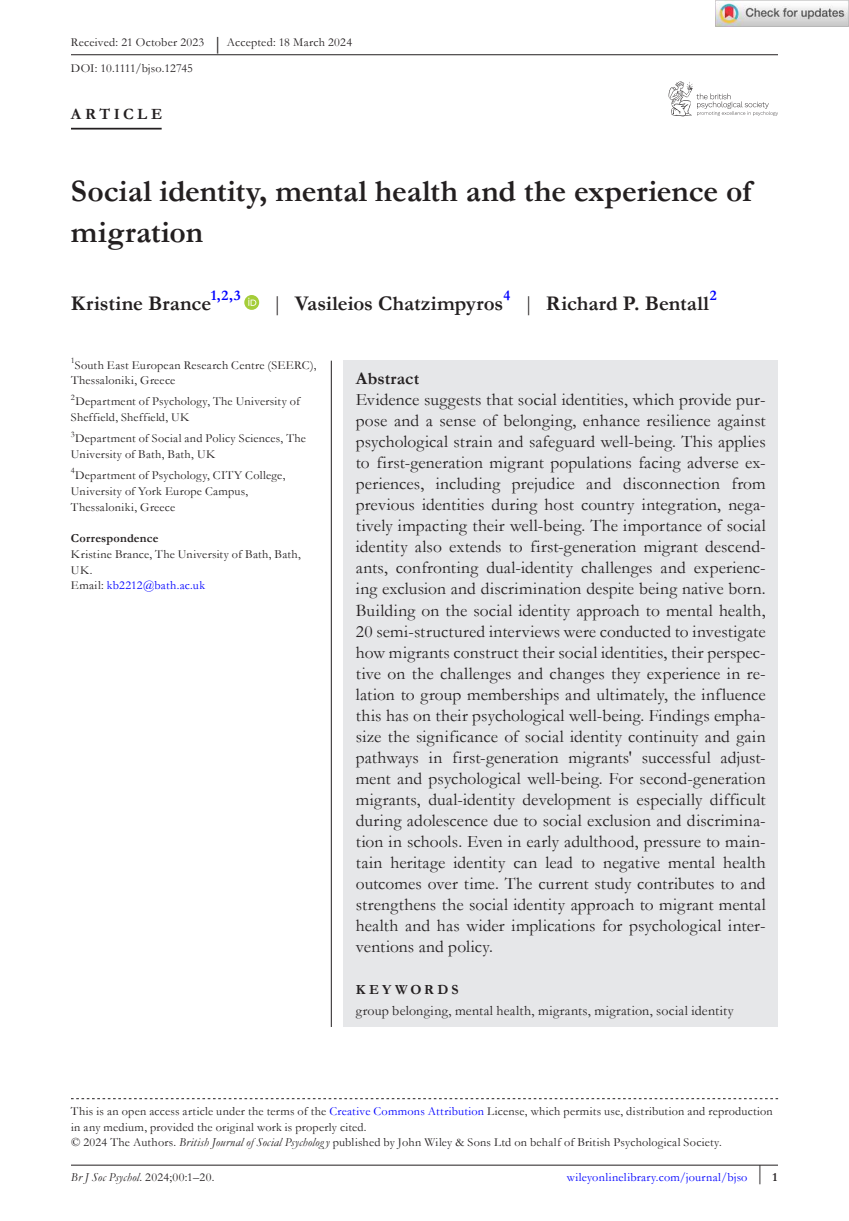
<style>
.page{position:relative;width:849px;height:1221px;background:#fff}
.page>*{position:absolute;margin:0;border:0;box-sizing:border-box;transform-origin:0 0}
.t1{font:700 31.5px/40.2px "Garamond";letter-spacing:-.005em;color:#231f20}
.t2{font:700 21px "Garamond";color:#231f20}
.t3{font:17.5px/21px "Garamond";letter-spacing:.005em;color:#231f20;text-align:justify}
.t4{font:700 17.5px "Garamond";letter-spacing:.01em;color:#231f20}
.t5{font:700 15.75px "Garamond";letter-spacing:.22em;color:#231f20}
.t6{font:700 14.7px "Garamond";color:#00f}
.t7{font:14px "Garamond";letter-spacing:.015em;color:#231f20}
.t8{font:700 14px "Garamond";letter-spacing:.23em;color:#231f20}
.t9{font:12.25px/15.8px "Garamond";letter-spacing:.02em;color:#231f20}
.t10{font:12.25px "Garamond";letter-spacing:.02em;color:#00f}
.t11{font:700 12.25px "Garamond";letter-spacing:.02em;color:#231f20}
.s1{font-size:18.38px}
.s2{font-weight:400}
.s3{color:#00f}
.s4{font-style:italic}
.s5{font-weight:700;color:#231f20}
</style>
<div class="page">
<hr style="left:71px;top:1164px;width:706px;height:1px;background:#231f20">
<svg style="left:668px;top:82px;width:109px;height:34px"></svg>
<hr style="left:71px;top:128px;width:91px;height:1px;background:#231f20">
<svg style="left:244px;top:295px;width:15px;height:15px"></svg>
<svg style="left:248px;top:298px;width:8px;height:8px"></svg>
<hr style="left:71px;top:54px;width:706px;height:1px;background:#231f20">
<svg style="left:71px;top:1098px;width:706px;height:1px"></svg>
<div style="left:343px;top:360px;width:434px;height:666px;background:#e6e7e9"></div>
<hr style="left:331px;top:360px;width:1px;height:666px;background:#231f20">
<img style="left:715px;top:0;width:133px;height:26px">
<p class="t9" style="left:71px;top:31px;width:282px;line-height:25.2px">Received: 21 October 2023 <span class="s1">|</span> Accepted: 18 March 2024<br>DOI: 10.1111/bjso.12745</p>
<p class="t5" style="left:71px;top:109px;width:93px">ARTICLE</p>
<h1 class="t1" style="left:71px;top:175px;width:682px">Social identity, mental health and the experience of migration</h1>
<p class="t2" style="left:71px;top:296px;width:142px">Kristine Brance</p>
<p class="t6" style="left:211px;top:291px;width:32px">1,2,3</p>
<p class="t2" style="left:272px;top:296px;width:232px"><span class="s2">|</span> Vasileios Chatzimpyros</p>
<p class="t6" style="left:503px;top:291px;width:8px">4</p>
<p class="t6" style="left:709px;top:291px;width:8px">2</p>
<p class="t2" style="left:523px;top:296px;width:187px"><span class="s2">|</span> Richard P. Bentall</p>
<p class="t9" style="left:71px;top:358px;width:247px"><sup>1</sup>South East European Research Centre (SEERC),<br>Thessaloniki, Greece</p>
<p class="t9" style="left:71px;top:395px;width:230px"><sup>2</sup>Department of Psychology, The University of<br>Sheffield, Sheffield, UK</p>
<p class="t9" style="left:71px;top:431px;width:236px"><sup>3</sup>Department of Social and Policy Sciences, The<br>University of Bath, Bath, UK</p>
<p class="t9" style="left:71px;top:468px;width:216px"><sup>4</sup>Department of Psychology, CITY College,<br>University of York Europe Campus,<br>Thessaloniki, Greece</p>
<p class="t11" style="left:71px;top:534px;width:89px">Correspondence</p>
<p class="t9" style="left:71px;top:547px;width:231px">Kristine Brance, The University of Bath, Bath,<br>UK.<br>Email: <span class="s3">kb2212@bath.ac.uk</span></p>
<p class="t4" style="left:356px;top:373px;width:65px">Abstract</p>
<p class="t3" style="left:356px;top:391px;width:411px">Evidence suggests that social identities, which provide pur&shy;pose and a sense of belonging, enhance resilience against psychological strain and safeguard well- being. This applies to first- generation migrant populations facing adverse ex&shy;periences, including prejudice and disconnection from previous identities during host country integration, nega&shy;tively impacting their well- being. The importance of social identity also extends to first- generation migrant descend&shy;ants, confronting dual- identity challenges and experienc&shy;ing exclusion and discrimination despite being native born.<br>Building on the social identity approach to mental health, 20 semi- structured interviews were conducted to investigate how migrants construct their social identities, their perspec&shy;tive on the challenges and changes they experience in re&shy;lation to group memberships and ultimately, the influence this has on their psychological well- being. Findings empha&shy;size the significance of social identity continuity and gain pathways in first- generation migrants' successful adjust&shy;ment and psychological well- being. For second- generation migrants, dual- identity development is especially difficult during adolescence due to social exclusion and discrimina&shy;tion in schools. Even in early adulthood, pressure to main&shy;tain heritage identity can lead to negative mental health outcomes over time. The current study contributes to and strengthens the social identity approach to migrant mental health and has wider implications for psychological inter&shy;ventions and policy.</p>
<p class="t8" style="left:356px;top:984px;width:104px">KEYWORDS</p>
<p class="t7" style="left:356px;top:1004px;width:379px">group belonging, mental health, migrants, migration, social identity</p>
<p class="t9" style="left:71px;top:1104px;width:703px">This is an open access article under the terms of the <span class="s3">Creative Commons Attribution</span> License, which permits use, distribution and reproduction in any medium, provided the original work is properly cited.<br>© 2024 The Authors. <span class="s4">British Journal of Social Psycholog y</span> published by John Wiley &amp; Sons Ltd on behalf of British Psychological Society.</p>
<p class="t9" style="left:71px;top:1170px;width:145px"><span class="s4">Br J Soc Psychol</span>. 2024;00:1–20.</p>
<p class="t10" style="left:566px;top:1172px;width:212px">wileyonlinelibrary.com/journal/bjso <sup>|</sup> <span class="s5">1</span></p>
</div>
